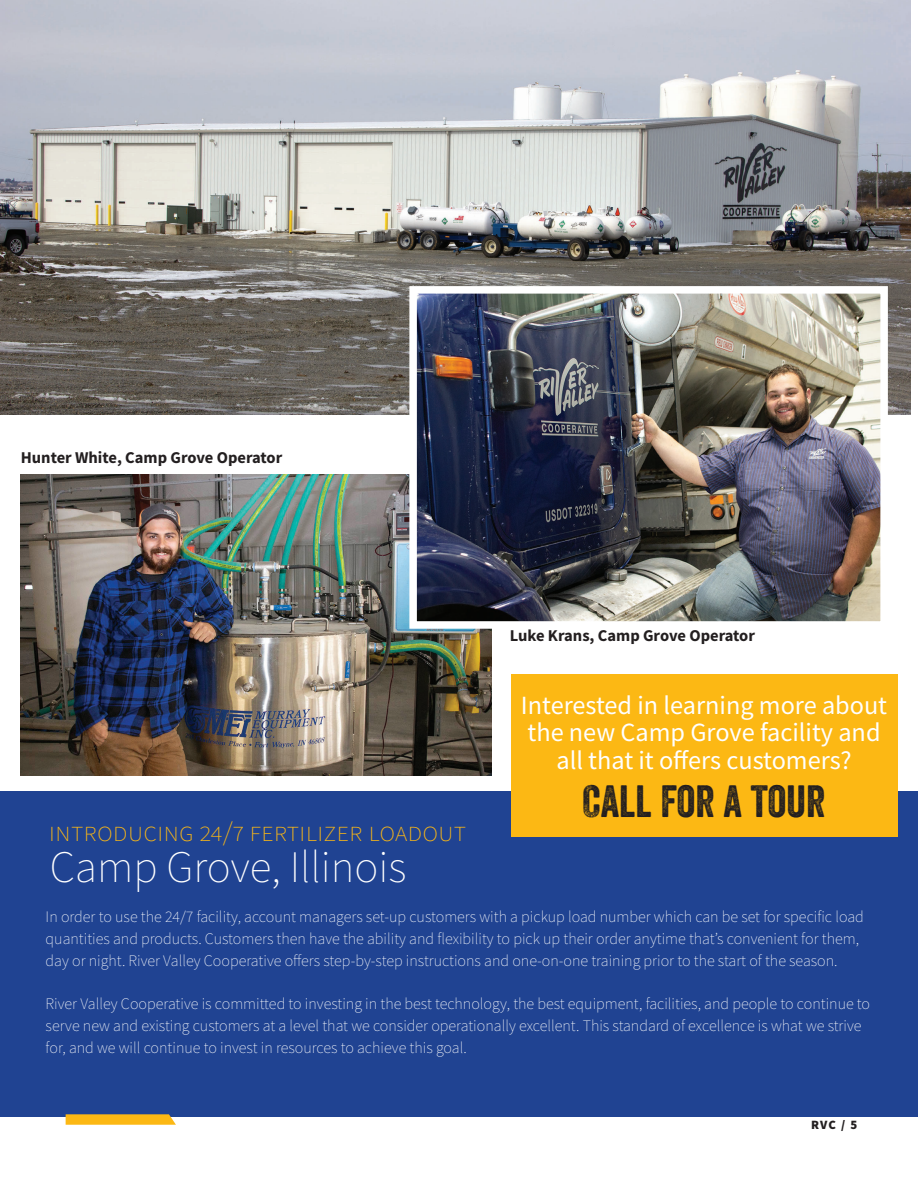
<style>
.page{position:relative;width:918px;height:1188px;background:#fff}
.page>*{position:absolute;margin:0;border:0;box-sizing:border-box;transform-origin:0 0}
.Body_Text{font:200 45px "Source Sans Pro";color:#fff}
.Body_Text-2{font:43.8px "Veneer Two";color:#231f20}
.t1{font:200 27.75px "Source Sans Pro";color:#fcb814}
.Pull_Quote_-_Black{font:26.25px/27.8px "Source Sans Pro";color:#fff;text-align:center}
.Images_Description{font:700 16.5px "Source Sans Pro";color:#231f20}
.t2{font:200 16.05px/21.9px "Source Sans Pro";color:#fff}
.t3{font:900 12.75px "Source Sans Pro";color:#231f20}
</style>
<div class="page">
<div style="left:0;top:791px;width:918px;height:325px;background:#204392"></div>
<div style="left:511px;top:674px;width:386px;height:162px;background:#fcb814"></div>
<svg style="left:66px;top:1114px;width:110px;height:11px"></svg>
<img style="left:0;top:0;width:910px;height:414px">
<img style="left:21px;top:474px;width:471px;height:302px">
<img style="left:418px;top:295px;width:461px;height:325px">
<div style="left:409px;top:286px;width:479px;height:343px;border:8px solid #fff"></div>
<p class="Images_Description" style="left:21px;top:446px;width:263px">Hunter White, Camp Grove Operator</p>
<p class="t1" style="left:49px;top:815px;width:419px">introducing 24/7 fertilizer loadout</p>
<p class="Body_Text" style="left:50px;top:840px;width:358px">Camp Grove, Illinois</p>
<p class="Images_Description" style="left:510px;top:624px;width:247px">Luke Krans, Camp Grove Operator</p>
<p class="Pull_Quote_-_Black" style="left:521px;top:691px;width:368px">Interested in learning more about the new Camp Grove facility and all that it offers customers?</p>
<p class="Body_Text-2" style="left:583px;top:774px;width:245px">CALL FOR A TOUR</p>
<p class="t2" style="left:46px;top:906px;width:820px">In order to use the 24/7 facility, account managers set-up customers with a pickup load number which can be set for specific load quantities and products. Customers then have the ability and flexibility to pick up their order anytime that’s convenient for them, day or night. River Valley Cooperative offers step-by-step instructions and one-on-one training prior to the start of the season.</p>
<p class="t2" style="left:46px;top:993px;width:826px">River Valley Cooperative is committed to investing in the best technology, the best equipment, facilities, and people to continue to serve new and existing customers at a level that we consider operationally excellent. This standard of excellence is what we strive for, and we will continue to invest in resources to achieve this goal.</p>
<p class="t3" style="left:811px;top:1116px;width:48px">RVC / 5</p>
</div>
